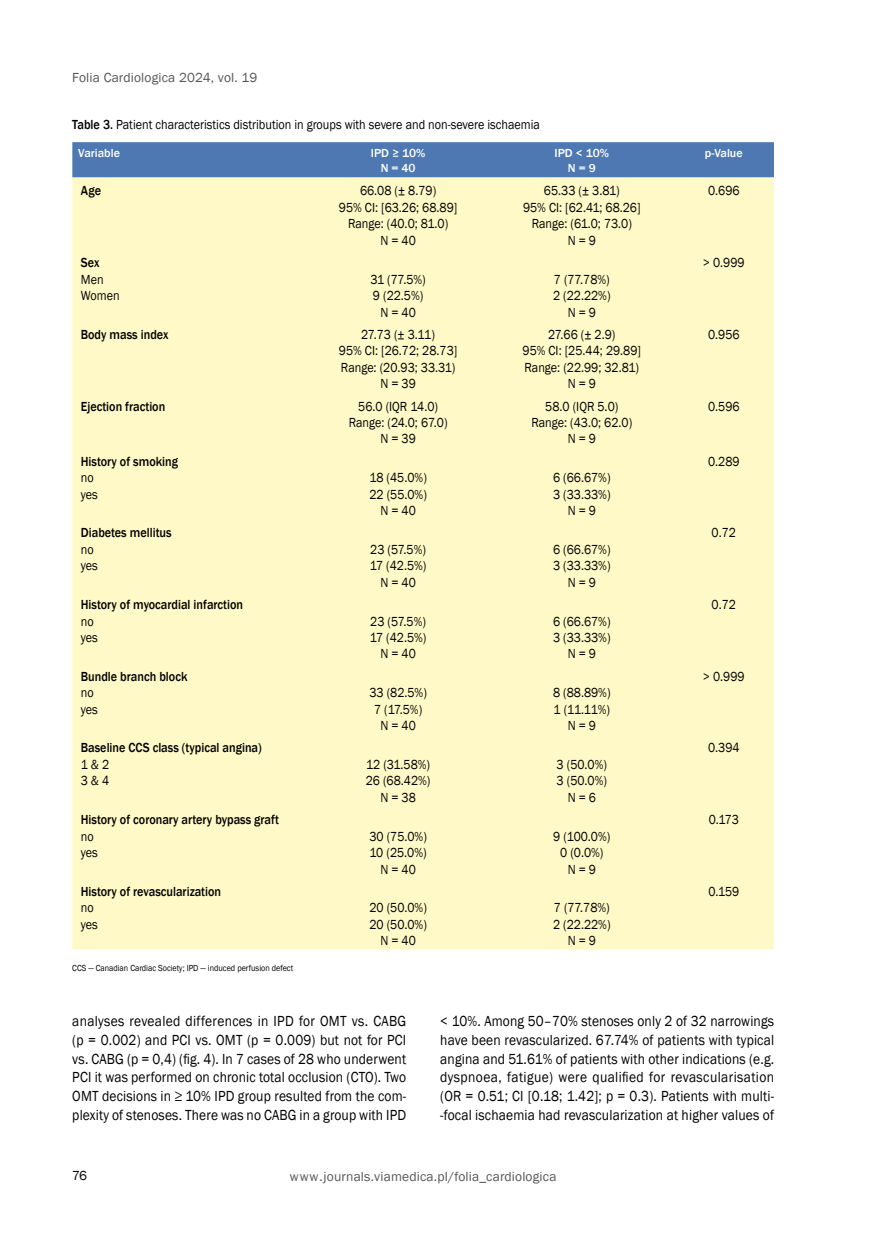
<style>
.page{position:relative;width:872px;height:1234px;background:#fff}
.page>*{position:absolute;margin:0;border:0;box-sizing:border-box;transform-origin:0 0}
.t1{font:15px/18.8px "Franklin Gothic";letter-spacing:.01em;color:#000;text-align:justify;scale:.9 1}
.t2{font:13.5px/16.5px "Franklin Gothic";color:#000;text-align:center;scale:.9 1}
.t3{font:500 13.5px "Franklin Gothic";color:#000;scale:.9 1}
.t4{font:13.5px "Franklin Gothic";letter-spacing:.01em;color:#575756}
.t5{font:13.5px "Franklin Gothic";color:#000}
.t6{font:500 12px/15px "Franklin Gothic";color:#fff;text-align:center}
.t7{font:9px "Franklin Gothic";color:#000;scale:.9 1}
.s1{font-weight:500}
</style>
<div class="page">
<div style="left:72px;top:142px;width:702px;height:35px;background:#4e78b1"></div>
<div style="left:72px;top:177px;width:702px;height:772px;background:#fff9c7"></div>
<p class="t4" style="left:72px;top:69px;width:187px">Folia Cardiologica 2024, vol. 19</p>
<p class="t2" style="left:72px;top:117px;width:521px"><span class="s1">Table 3.</span> Patient characteristics distribution in groups with severe and non-severe ischaemia</p>
<p class="t6" style="left:78px;top:145px;width:43px">Variable</p>
<p class="t6" style="left:371px;top:145px;width:56px">IPD ≥ 10%<br>N = 40</p>
<p class="t6" style="left:554px;top:145px;width:56px">IPD &lt; 10%<br>N = 9</p>
<p class="t6" style="left:705px;top:145px;width:39px">p-Value</p>
<p class="t3" style="left:81px;top:182px;width:24px">Age</p>
<p class="t2" style="left:339px;top:183px;width:133px">66.08 (± 8.79)<br>95% CI: [63.26; 68.89]<br>Range: (40.0; 81.0)<br>N = 40</p>
<p class="t2" style="left:523px;top:183px;width:132px">65.33 (± 3.81)<br>95% CI: [62.41; 68.26]<br>Range: (61.0; 73.0)<br>N = 9</p>
<p class="t2" style="left:708px;top:183px;width:37px">0.696</p>
<p class="t3" style="left:81px;top:254px;width:22px">Sex</p>
<p class="t2" style="left:81px;top:271px;width:45px;text-align:left">Men<br>Women</p>
<p class="t2" style="left:370px;top:271px;width:63px">31 (77.5%)<br>9 (22.5%)<br>N = 40</p>
<p class="t2" style="left:553px;top:271px;width:65px">7 (77.78%)<br>2 (22.22%)<br>N = 9</p>
<p class="t2" style="left:703px;top:255px;width:48px">&gt; 0.999</p>
<p class="t3" style="left:81px;top:326px;width:99px">Body mass index</p>
<p class="t2" style="left:339px;top:326px;width:133px">27.73 (± 3.11)<br>95% CI: [26.72; 28.73]<br>Range: (20.93; 33.31)<br>N = 39</p>
<p class="t2" style="left:522px;top:326px;width:133px">27.66 (± 2.9)<br>95% CI: [25.44; 29.89]<br>Range: (22.99; 32.81)<br>N = 9</p>
<p class="t2" style="left:708px;top:326px;width:37px">0.956</p>
<p class="t3" style="left:81px;top:397px;width:95px">Ejection fraction</p>
<p class="t2" style="left:349px;top:398px;width:111px">56.0 (IQR 14.0)<br>Range: (24.0; 67.0)<br>N = 39</p>
<p class="t2" style="left:531px;top:398px;width:114px">58.0 (IQR 5.0)<br>Range: (43.0; 62.0)<br>N = 9</p>
<p class="t2" style="left:708px;top:398px;width:37px">0.596</p>
<p class="t3" style="left:81px;top:452px;width:110px">History of smoking</p>
<p class="t2" style="left:81px;top:469px;width:20px;text-align:left">no yes</p>
<p class="t2" style="left:369px;top:469px;width:65px">18 (45.0%)<br>22 (55.0%)<br>N = 40</p>
<p class="t2" style="left:553px;top:469px;width:65px">6 (66.67%)<br>3 (33.33%)<br>N = 9</p>
<p class="t2" style="left:708px;top:453px;width:37px">0.289</p>
<p class="t3" style="left:81px;top:524px;width:102px">Diabetes mellitus</p>
<p class="t2" style="left:81px;top:541px;width:20px;text-align:left">no yes</p>
<p class="t2" style="left:370px;top:541px;width:65px">23 (57.5%)<br>17 (42.5%)<br>N = 40</p>
<p class="t2" style="left:553px;top:541px;width:65px">6 (66.67%)<br>3 (33.33%)<br>N = 9</p>
<p class="t3" style="left:81px;top:596px;width:182px">History of myocardial infarction</p>
<p class="t2" style="left:81px;top:613px;width:20px;text-align:left">no yes</p>
<p class="t2" style="left:370px;top:613px;width:65px">23 (57.5%)<br>17 (42.5%)<br>N = 40</p>
<p class="t2" style="left:553px;top:613px;width:65px">6 (66.67%)<br>3 (33.33%)<br>N = 9</p>
<p class="t3" style="left:81px;top:667px;width:120px">Bundle branch block</p>
<p class="t2" style="left:81px;top:684px;width:20px;text-align:left">no yes</p>
<p class="t2" style="left:369px;top:684px;width:65px">33 (82.5%)<br>7 (17.5%)<br>N = 40</p>
<p class="t2" style="left:553px;top:684px;width:65px">8 (88.89%)<br>1 (11.11%)<br>N = 9</p>
<p class="t3" style="left:81px;top:739px;width:202px">Baseline CCS class (typical angina)</p>
<p class="t2" style="left:81px;top:756px;width:33px;text-align:left">1 &amp; 2<br>3 &amp; 4</p>
<p class="t2" style="left:366px;top:756px;width:73px">12 (31.58%)<br>26 (68.42%)<br>N = 38</p>
<p class="t2" style="left:556px;top:756px;width:58px">3 (50.0%)<br>3 (50.0%)<br>N = 6</p>
<p class="t3" style="left:81px;top:811px;width:222px">History of coronary artery bypass graft</p>
<p class="t2" style="left:81px;top:827px;width:20px;text-align:left">no yes</p>
<p class="t2" style="left:369px;top:827px;width:65px">30 (75.0%)<br>10 (25.0%)<br>N = 40</p>
<p class="t2" style="left:553px;top:827px;width:65px">9 (100.0%)<br>0 (0.0%)<br>N = 9</p>
<p class="t3" style="left:81px;top:882px;width:157px">History of revascularization</p>
<p class="t2" style="left:81px;top:899px;width:20px;text-align:left">no yes</p>
<p class="t2" style="left:369px;top:899px;width:65px">20 (50.0%)<br>20 (50.0%)<br>N = 40</p>
<p class="t2" style="left:553px;top:899px;width:65px">7 (77.78%)<br>2 (22.22%)<br>N = 9</p>
<p class="t7" style="left:72px;top:962px;width:247px">CCS — Canadian Cardiac Society; IPD — induced perfusion defect</p>
<p class="t2" style="left:711px;top:525px;width:29px">0.72</p>
<p class="t2" style="left:711px;top:596px;width:29px">0.72</p>
<p class="t2" style="left:703px;top:668px;width:48px">&gt; 0.999</p>
<p class="t2" style="left:708px;top:739px;width:36px">0.394</p>
<p class="t2" style="left:708px;top:811px;width:35px">0.173</p>
<p class="t2" style="left:708px;top:883px;width:36px">0.159</p>
<p class="t1" style="left:72px;top:1011px;width:372px">analyses revealed differences in IPD for OMT vs. CABG (p = 0.002) and PCI vs. OMT (p = 0.009) but not for PCI vs. CABG (p = 0,4) (fig. 4). In 7 cases of 28 who underwent PCI it was performed on chronic total occlusion (CTO). Two OMT decisions in ≥ 10% IPD group resulted from the com&shy;plexity of stenoses. There was no CABG in a group with IPD</p>
<p class="t1" style="left:440px;top:1011px;width:372px">&lt; 10%. Among 50–70% stenoses only 2 of 32 narrowings have been revascularized. 67.74% of patients with typical angina and 51.61% of patients with other indications (e.g. dyspnoea, fatigue) were qualified for revascularisation (OR = 0.51; CI [0.18; 1.42]; p = 0.3). Patients with multi--focal ischaemia had revascularization at higher values of</p>
<p class="t5" style="left:72px;top:1166px;width:16px">76</p>
<p class="t4" style="left:290px;top:1168px;width:268px">www.journals.viamedica.pl/folia_cardiologica</p>
</div>
